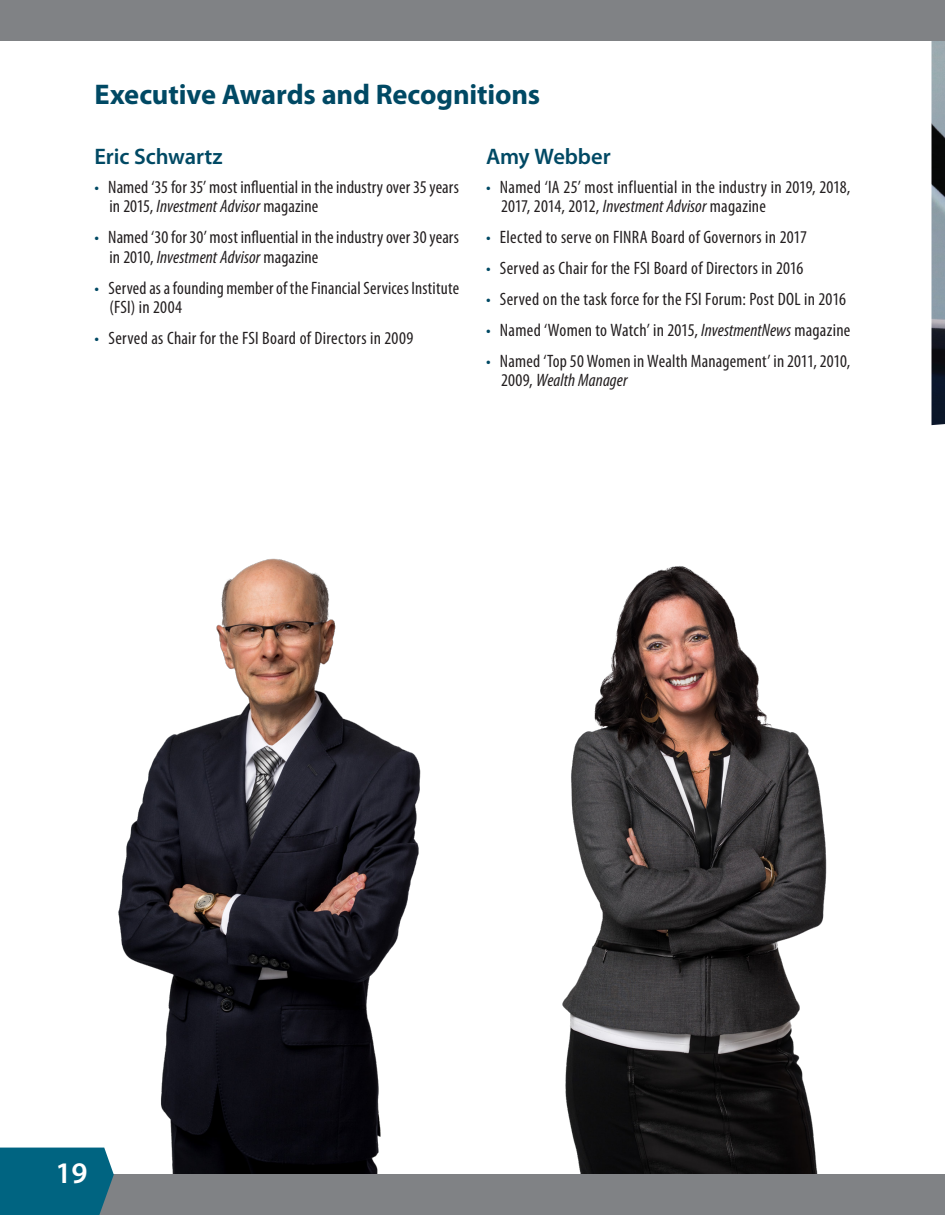
<style>
.page{position:relative;width:945px;height:1215px;background:#fff}
.page>*{position:absolute;margin:0;border:0;box-sizing:border-box;transform-origin:0 0}
.t1{font:600 30px "Myriad Pro";color:#fff}
.mainHeader{font:700 28.5px "Myriad Pro";letter-spacing:-.005em;color:#004964}
.subHeader{font:600 22.5px "Myriad Pro";letter-spacing:-.01em;color:#004964}
.t2{font:condensed 18px/19.5px "Myriad Pro";letter-spacing:.015em;color:#231f20}
.s1{color:#004964}
.s2{font-style:italic}
</style>
<div class="page">
<img style="left:932px;top:40px;width:13px;height:385px">
<img style="left:489px;top:566px;width:341px;height:609px">
<img style="left:98px;top:558px;width:348px;height:617px">
<div style="left:0;top:1175px;width:945px;height:40px;background:#808285"></div>
<div style="left:0;top:0;width:945px;height:40px;background:#808285"></div>
<div style="left:0;top:1148px;width:114px;height:67px;background:#006481"></div>
<p class="mainHeader" style="left:94px;top:75px;width:447px">Executive Awards and Recognitions</p>
<p class="subHeader" style="left:94px;top:142px;width:130px">Eric Schwartz</p>
<p class="t2" style="left:110px;top:177px;width:351px;text-indent:-15px"><span class="s1">•</span> Named ‘35 for 35’ most influential in the industry over 35 years in 2015, <span class="s2">Investment Advisor</span> magazine</p>
<p class="t2" style="left:110px;top:227px;width:351px;text-indent:-15px"><span class="s1">•</span> Named ‘30 for 30’ most influential in the industry over 30 years in 2010, <span class="s2">Investment Advisor</span> magazine</p>
<p class="t2" style="left:110px;top:278px;width:351px;text-indent:-15px"><span class="s1">•</span> Served as a founding member of the Financial Services Institute (FSI) in 2004</p>
<p class="t2" style="left:94px;top:328px;width:320px"><span class="s1">•</span> Served as Chair for the FSI Board of Directors in 2009</p>
<p class="subHeader" style="left:486px;top:142px;width:126px">Amy Webber</p>
<p class="t2" style="left:501px;top:177px;width:351px;text-indent:-15px"><span class="s1">•</span> Named ‘IA 25’ most influential in the industry in 2019, 2018,<br>2017, 2014, 2012, <span class="s2">Investment Advisor</span> magazine</p>
<p class="t2" style="left:486px;top:227px;width:322px"><span class="s1">•</span> Elected to serve on FINRA Board of Governors in 2017</p>
<p class="t2" style="left:486px;top:258px;width:319px"><span class="s1">•</span> Served as Chair for the FSI Board of Directors in 2016</p>
<p class="t2" style="left:486px;top:289px;width:361px"><span class="s1">•</span> Served on the task force for the FSI Forum: Post DOL in 2016</p>
<p class="t2" style="left:486px;top:320px;width:366px"><span class="s1">•</span> Named ‘Women to Watch’ in 2015, <span class="s2">InvestmentNews</span> magazine</p>
<p class="t2" style="left:501px;top:351px;width:351px;text-indent:-15px"><span class="s1">•</span> Named ‘Top 50 Women in Wealth Management’ in 2011, 2010,<br>2009, <span class="s2">Wealth Manager</span></p>
<h1 class="t1" style="left:56px;top:1154px;width:34px">19</h1>
</div>
